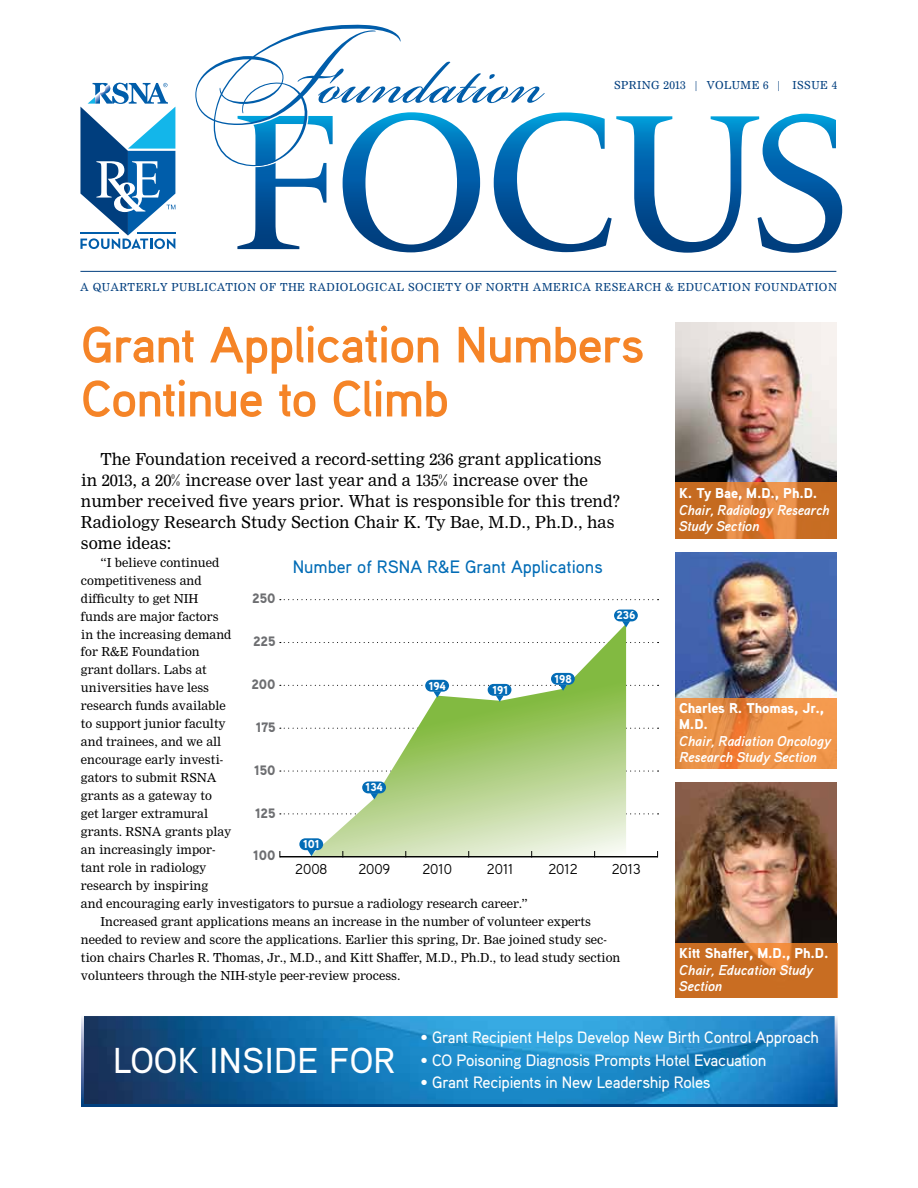
<style>
.page{position:relative;width:918px;height:1188px;background:#fff}
.page>*{position:absolute;margin:0;border:0;box-sizing:border-box;transform-origin:0 0}
.t1{font:700 51px/54px "Aaux Pro OT";letter-spacing:-.025em;color:#f58427}
.t2{font:500 36px "Aaux Pro OT";letter-spacing:.01em;color:#fff}
.t3{font:18px/21px "Nimrod Rgl";color:#000}
.t4{font:500 18px "Aaux Pro OT";color:#026cb6}
.t5{font:500 16.5px "Aaux Pro OT";letter-spacing:-.02em;color:#fff}
.t6{font:14.4px "Aaux Pro OT";color:#000}
.t7{font:italic 700 14.25px/16.5px "Aaux Pro OT";letter-spacing:-.005em;color:#fff}
.t8{font:900 14.25px/16.5px "Aaux Pro OT";letter-spacing:-.005em;color:#fff}
.t9{font:900 13.65px "Aaux Pro OT";color:#6d6e71}
.t10{font:13.5px "Nimrod Rgl";color:#000}
.t11{font:12px "Nimrod Rgl";letter-spacing:.04em;color:#003e7e}
.t12{font:900 11.55px "Aaux Pro OT";color:#fff}
.s1{font-size:12.3px}
</style>
<div class="page">
<svg style="left:80px;top:82px;width:95px;height:167px"></svg>
<hr style="left:80px;top:271px;width:756px;height:1px;background:#003e7e">
<svg style="left:195px;top:25px;width:647px;height:228px"></svg>
<img style="left:85px;top:1017px;width:749px;height:86px">
<div style="left:81px;top:1013px;width:757px;height:94px;border:3px solid #fff"></div>
<img style="left:675px;top:323px;width:162px;height:159px">
<svg style="left:675px;top:482px;width:162px;height:57px;background:#d1762e"></svg>
<img style="left:675px;top:552px;width:162px;height:146px">
<svg style="left:675px;top:698px;width:162px;height:70px;background:#eb9046"></svg>
<img style="left:675px;top:782px;width:162px;height:161px">
<svg style="left:675px;top:943px;width:162px;height:55px;background:#cc7024"></svg>
<svg style="left:280px;top:813px;width:379px;height:1px"></svg>
<svg style="left:280px;top:771px;width:379px;height:1px"></svg>
<svg style="left:280px;top:728px;width:379px;height:1px"></svg>
<svg style="left:280px;top:642px;width:379px;height:1px"></svg>
<svg style="left:280px;top:599px;width:379px;height:1px"></svg>
<svg style="left:311px;top:627px;width:315px;height:229px"></svg>
<svg style="left:622px;top:621px;width:8px;height:6px"></svg>
<div style="left:614px;top:610px;width:24px;height:11px;background:#036cb6;border-radius:6px"></div>
<div style="left:551px;top:673px;width:24px;height:12px;background:#036cb6;border-radius:6px"></div>
<svg style="left:280px;top:684px;width:379px;height:18px"></svg>
<div style="left:425px;top:680px;width:24px;height:12px;background:#036cb6;border-radius:6px"></div>
<svg style="left:370px;top:793px;width:8px;height:6px"></svg>
<div style="left:362px;top:782px;width:24px;height:11px;background:#036cb6;border-radius:6px"></div>
<svg style="left:307px;top:850px;width:8px;height:6px"></svg>
<div style="left:299px;top:838px;width:24px;height:12px;background:#036cb6;border-radius:6px"></div>
<hr style="left:280px;top:856px;width:378px;height:1px;background:#000">
<p class="t11" style="left:614px;top:77px;width:224px">SPRING <span class="s1">2013</span> | VOLUME 6 | ISSUE 4</p>
<p class="t11" style="left:80px;top:279px;width:758px">A QUARTERLY PUBLICATION OF THE RADIOLOGICAL SOCIETY OF NORTH AMERICA RESEARCH &amp; EDUCATION FOUNDATION</p>
<h1 class="t1" style="left:81px;top:316px;width:565px">Grant Application Numbers<br>Continue to Climb</h1>
<p class="t3" style="left:81px;top:450px;width:541px;text-indent:20px">The Foundation received a record-setting 236 grant applications in 2013, a 20% increase over last year and a 135% increase over the number received five years prior. What is responsible for this trend?<br>Radiology Research Study Section Chair K. Ty Bae, M.D., Ph.D., has some ideas:</p>
<p class="t10" style="left:101px;top:553px;width:120px">“I believe continued</p>
<p class="t10" style="left:81px;top:571px;width:122px">competitiveness and</p>
<p class="t10" style="left:81px;top:589px;width:119px">difficulty to get NIH</p>
<p class="t10" style="left:81px;top:607px;width:139px">funds are major factors</p>
<p class="t10" style="left:81px;top:625px;width:152px">in the increasing demand</p>
<p class="t10" style="left:81px;top:643px;width:120px">for R&amp;E Foundation</p>
<p class="t10" style="left:81px;top:661px;width:127px">grant dollars. Labs at</p>
<p class="t10" style="left:81px;top:679px;width:130px">universities have less</p>
<p class="t10" style="left:81px;top:697px;width:146px">research funds available</p>
<p class="t10" style="left:81px;top:715px;width:146px">to support junior faculty</p>
<p class="t10" style="left:81px;top:733px;width:142px">and trainees, and we all</p>
<p class="t10" style="left:81px;top:751px;width:144px">encourage early investi-</p>
<p class="t10" style="left:81px;top:769px;width:137px">gators to submit RSNA</p>
<p class="t10" style="left:81px;top:787px;width:132px">grants as a gateway to</p>
<p class="t10" style="left:81px;top:805px;width:129px">get larger extramural</p>
<p class="t10" style="left:81px;top:823px;width:152px">grants. RSNA grants play</p>
<p class="t10" style="left:81px;top:841px;width:136px">an increasingly impor-</p>
<p class="t10" style="left:81px;top:859px;width:127px">tant role in radiology</p>
<p class="t10" style="left:81px;top:877px;width:129px">research by inspiring</p>
<p class="t10" style="left:81px;top:895px;width:448px">and encouraging early investigators to pursue a radiology research career.”</p>
<p class="t10" style="left:101px;top:913px;width:492px">Increased grant applications means an increase in the number of volunteer experts</p>
<p class="t10" style="left:81px;top:931px;width:527px">needed to review and score the applications. Earlier this spring, Dr. Bae joined study sec-</p>
<p class="t10" style="left:81px;top:949px;width:541px">tion chairs Charles R. Thomas, Jr., M.D., and Kitt Shaffer, M.D., Ph.D., to lead study section</p>
<p class="t10" style="left:81px;top:967px;width:321px">volunteers through the NIH-style peer-review process.</p>
<h3 class="t4" style="left:293px;top:555px;width:312px">Number of RSNA R&amp;E Grant Applications</h3>
<p class="t9" style="left:252px;top:590px;width:25px">250</p>
<p class="t12" style="left:616px;top:608px;width:20px">236</p>
<p class="t9" style="left:253px;top:633px;width:24px">225</p>
<p class="t12" style="left:555px;top:671px;width:19px">198</p>
<p class="t9" style="left:252px;top:675px;width:26px">200</p>
<p class="t12" style="left:429px;top:678px;width:19px">194</p>
<p class="t12" style="left:492px;top:682px;width:17px">191</p>
<p class="t9" style="left:256px;top:718px;width:21px">175</p>
<p class="t9" style="left:254px;top:761px;width:23px">150</p>
<p class="t12" style="left:366px;top:780px;width:19px">134</p>
<p class="t9" style="left:255px;top:804px;width:22px">125</p>
<p class="t12" style="left:303px;top:837px;width:18px">101</p>
<p class="t9" style="left:253px;top:847px;width:24px">100</p>
<p class="t6" style="left:295px;top:860px;width:34px">2008</p>
<p class="t6" style="left:358px;top:860px;width:33px">2009</p>
<p class="t6" style="left:423px;top:860px;width:31px">2010</p>
<p class="t6" style="left:487px;top:860px;width:28px">2011</p>
<p class="t6" style="left:549px;top:860px;width:31px">2012</p>
<p class="t6" style="left:612px;top:860px;width:30px">2013</p>
<p class="t8" style="left:679px;top:485px;width:140px">K. Ty Bae, M.D., Ph.D.</p>
<p class="t7" style="left:679px;top:501px;width:152px">Chair, Radiology Research<br>Study Section</p>
<p class="t8" style="left:679px;top:699px;width:146px">Charles R. Thomas, Jr.,<br>M.D.</p>
<p class="t7" style="left:679px;top:732px;width:154px">Chair, Radiation Oncology<br>Research Study Section</p>
<p class="t8" style="left:679px;top:945px;width:151px">Kitt Shaffer, M.D., Ph.D.</p>
<p class="t7" style="left:679px;top:961px;width:136px">Chair, Education Study<br>Section</p>
<h2 class="t2" style="left:113px;top:1038px;width:284px">look Insi de FOR</h2>
<p class="t5" style="left:421px;top:1027px;width:400px">• Grant Recipient Helps Develop New Birth Control Approach</p>
<p class="t5" style="left:421px;top:1050px;width:347px">• CO Poisoning Diagnosis Prompts Hotel Evacuation</p>
<p class="t5" style="left:421px;top:1072px;width:292px">• Grant Recipients in New Leadership Roles</p>
</div>
